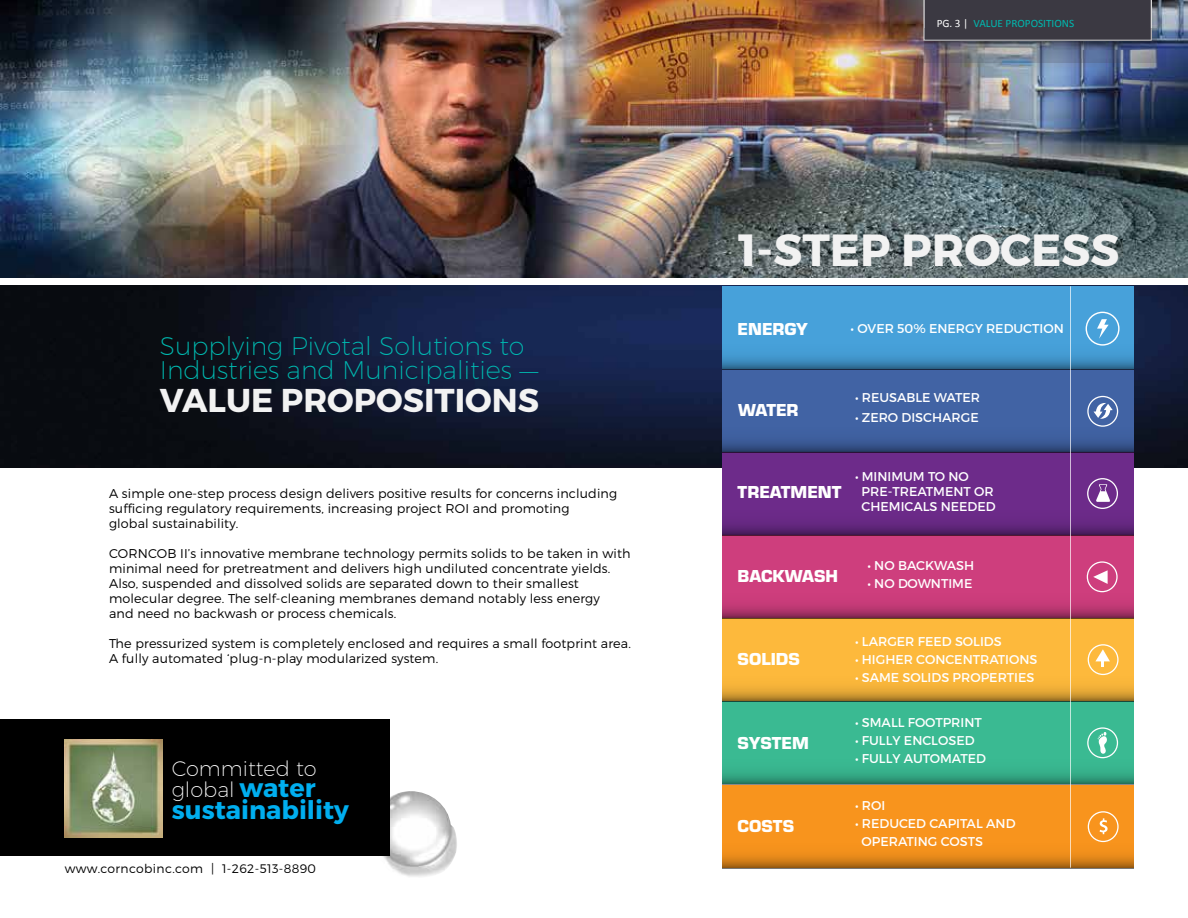
<style>
.page{position:relative;width:1188px;height:918px;background:#fff}
.page>*{position:absolute;margin:0;border:0;box-sizing:border-box;transform-origin:0 0}
.t1{font:700 45px "Montserrat";color:#f2f2f2}
.t2{font:700 33px "Montserrat";color:#f2f2f2}
.t3{font:200 25.5px/24px "Montserrat";color:#00b9b0}
.t4{font:700 25.5px "Montserrat";color:#00aeef}
.t5{font:200 21px/21px "Montserrat";color:#fff}
.t6{font:18px "Eurostile T Blac";color:#fff}
.t7{font:300 12.75px/15px "Montserrat";letter-spacing:.01em;color:#000}
.t8{font:12.75px/15px "Montserrat";color:#fff}
.t9{font:300 12.3px "Montserrat";letter-spacing:.03em;color:#000}
.t10{font:11.25px "Calibri";color:#00b9b0}
.s1{font-weight:700;font-size:25.5px;color:#00aeef}
.s2{color:#fff}
</style>
<div class="page">
<img style="left:0;top:286px;width:1188px;height:181px">
<img style="left:383px;top:791px;width:74px;height:86px">
<div style="left:0;top:719px;width:390px;height:137px;background:#000"></div>
<svg style="left:723px;top:286px;width:411px;height:83px;background:#459bd3"></svg>
<svg style="left:723px;top:369px;width:411px;height:83px;background:#3e5f9d"></svg>
<svg style="left:723px;top:452px;width:411px;height:83px;background:#682984"></svg>
<svg style="left:723px;top:535px;width:411px;height:83px;background:#c53b78"></svg>
<svg style="left:723px;top:618px;width:411px;height:83px;background:#f2b139"></svg>
<div style="left:723px;top:701px;width:411px;height:83px;background:#3aba92"></div>
<svg style="left:723px;top:785px;width:411px;height:83px;background:#ef8f1c"></svg>
<div style="left:1086px;top:312px;width:34px;height:34px;border:1px solid #fff;border-radius:50%"></div>
<svg style="left:1097px;top:319px;width:12px;height:20px"></svg>
<div style="left:1087px;top:396px;width:31px;height:31px;border:1px solid #fff;border-radius:50%"></div>
<svg style="left:1094px;top:402px;width:19px;height:18px"></svg>
<div style="left:1087px;top:478px;width:31px;height:31px;border:1px solid #fff;border-radius:50%"></div>
<svg style="left:1096px;top:484px;width:14px;height:18px"></svg>
<div style="left:1087px;top:561px;width:31px;height:31px;border:1px solid #fff;border-radius:50%"></div>
<svg style="left:1093px;top:570px;width:15px;height:14px"></svg>
<div style="left:1088px;top:644px;width:31px;height:31px;border:1px solid #fff;border-radius:50%"></div>
<svg style="left:1095px;top:649px;width:15px;height:17px"></svg>
<svg style="left:1087px;top:729px;width:28px;height:28px"></svg>
<div style="left:1087px;top:727px;width:31px;height:32px;border:1px solid #fff;border-radius:50%"></div>
<svg style="left:1100px;top:818px;width:8px;height:16px"></svg>
<div style="left:1088px;top:811px;width:31px;height:31px;border:1px solid #fff;border-radius:50%"></div>
<hr style="left:1070px;top:286px;width:1px;height:582px;background:#fff">
<img style="left:65px;top:739px;width:97px;height:98px">
<img style="left:0;top:0;width:1188px;height:278px">
<div style="left:921px;top:0;width:242px;height:52px;background:#000;opacity:.2"></div>
<div style="left:924px;top:0;width:228px;height:26px;background:#3b3942"></div>
<div style="left:922px;top:26px;width:246px;height:48px;background:#000;opacity:.2"></div>
<svg style="left:924px;top:28px;width:233px;height:35px;background:#5c6071"></svg>
<h3 class="t3" style="left:160px;top:333px;width:380px">Supplying Pivotal Solutions to<br>Industries and Municipalities —</h3>
<h2 class="t2" style="left:160px;top:380px;width:381px">VALUE PROPOSITIONS</h2>
<p class="t7" style="left:109px;top:486px;width:510px">A simple one-step process design delivers positive results for concerns including sufficing regulatory requirements, increasing project ROI and promoting<br>global sustainability.</p>
<p class="t7" style="left:109px;top:546px;width:523px">CORNCOB II’s innovative membrane technology permits solids to be taken in with minimal need for pretreatment and delivers high undiluted concentrate yields.<br>Also, suspended and dissolved solids are separated down to their smallest molecular degree. The self-cleaning membranes demand notably less energy<br>and need no backwash or process chemicals.</p>
<p class="t7" style="left:109px;top:636px;width:523px">The pressurized system is completely enclosed and requires a small footprint area.<br>A fully automated ‘plug-n-play modularized system.</p>
<h3 class="t5" style="left:172px;top:758px;width:146px">Committed to global <span class="s1">water</span></h3>
<h3 class="t4" style="left:172px;top:795px;width:179px">sustainability</h3>
<p class="t9" style="left:65px;top:862px;width:253px">www.corncobinc.com | 1-262-513-8890</p>
<p class="t10" style="left:937px;top:16px;width:139px"><span class="s2">PG. 3 |</span> VALUE PROPOSITIONS</p>
<h1 class="t1" style="left:738px;top:222px;width:383px">1-STEP PROCESS</h1>
<h3 class="t6" style="left:738px;top:319px;width:72px">ENERGY</h3>
<p class="t8" style="left:850px;top:321px;width:215px">• OVER 50% ENERGY REDUCTION</p>
<h3 class="t6" style="left:738px;top:400px;width:62px">WATER</h3>
<p class="t8" style="left:855px;top:390px;width:127px">• REUSABLE WATER</p>
<p class="t8" style="left:855px;top:410px;width:125px">• ZERO DISCHARGE</p>
<h3 class="t6" style="left:738px;top:482px;width:105px">TREATMENT</h3>
<p class="t8" style="left:862px;top:469px;width:136px;text-indent:-7px">• MINIMUM TO NO<br>PRE-TREATMENT OR<br>CHEMICALS NEEDED</p>
<h3 class="t6" style="left:738px;top:566px;width:102px">BACKWASH</h3>
<p class="t8" style="left:867px;top:558px;width:108px">• NO BACKWASH</p>
<p class="t8" style="left:867px;top:576px;width:107px">• NO DOWNTIME</p>
<h3 class="t6" style="left:738px;top:649px;width:64px">SOLIDS</h3>
<h3 class="t6" style="left:738px;top:734px;width:73px">SYSTEM</h3>
<h3 class="t6" style="left:738px;top:816px;width:58px">COSTS</h3>
<p class="t8" style="left:855px;top:634px;width:148px">• LARGER FEED SOLIDS</p>
<p class="t8" style="left:855px;top:652px;width:184px">• HIGHER CONCENTRATIONS</p>
<p class="t8" style="left:855px;top:670px;width:181px">• SAME SOLIDS PROPERTIES</p>
<p class="t8" style="left:855px;top:715px;width:128px">• SMALL FOOTPRINT</p>
<p class="t8" style="left:855px;top:733px;width:121px">• FULLY ENCLOSED</p>
<p class="t8" style="left:855px;top:751px;width:132px">• FULLY AUTOMATED</p>
<p class="t8" style="left:855px;top:798px;width:32px">• ROI</p>
<p class="t8" style="left:862px;top:814px;width:155px;line-height:18px;text-indent:-7px">• REDUCED CAPITAL AND<br>OPERATING COSTS</p>
</div>
